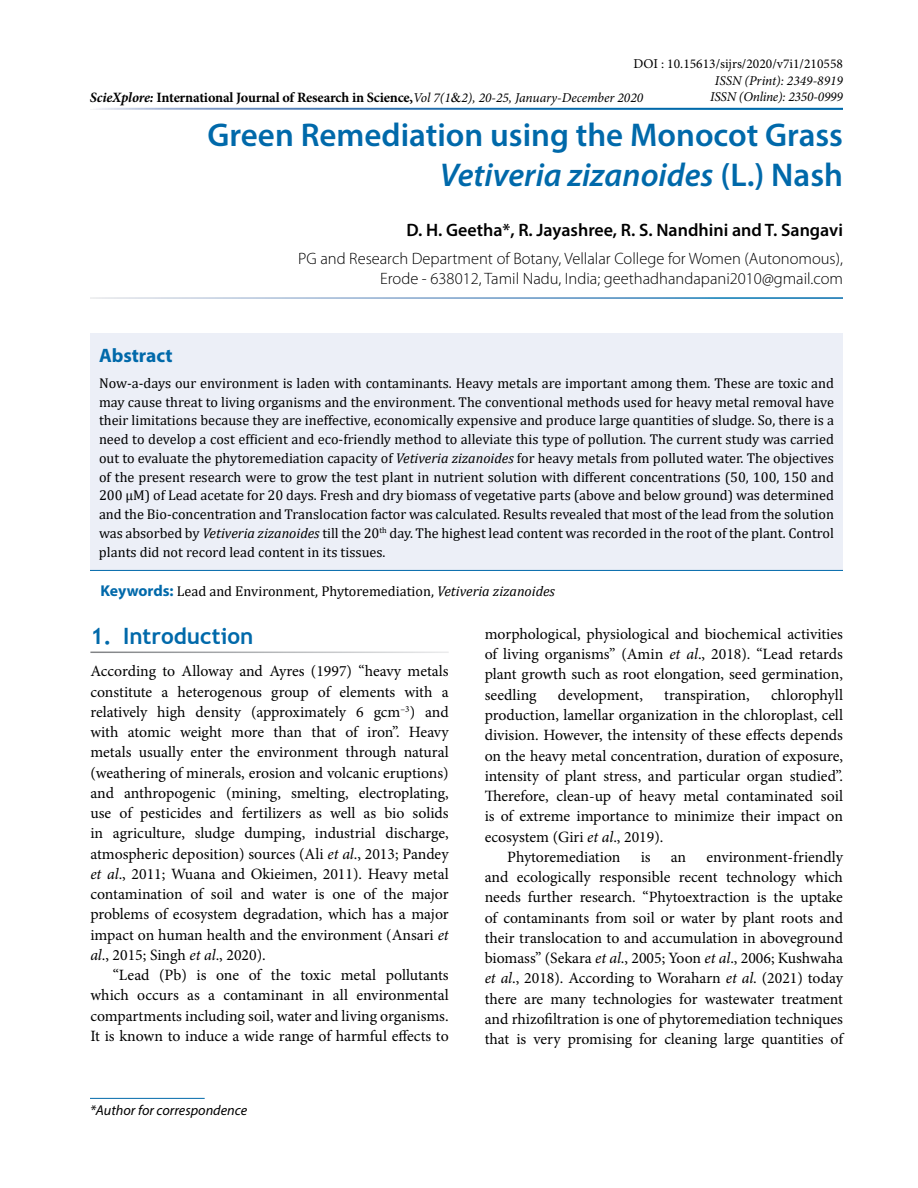
<style>
.page{position:relative;width:918px;height:1188px;background:#fff}
.page>*{position:absolute;margin:0;border:0;box-sizing:border-box;transform-origin:0 0}
.t1{font:600 33px/40.5px "Myriad Pro";color:#0069aa;text-align:right}
.t2{font:700 22.5px "Trebuchet MS";color:#0069aa}
.t3{font:700 19.5px "Myriad Pro";color:#0069aa}
.t4{font:600 18px "Myriad Pro";color:#000}
.t5{font:300 16.5px/19.5px "Myriad Pro";color:#000;text-align:right}
.t6{font:15.75px/20.2px "Minion Pro";color:#000;text-align:justify}
.t7{font:14.25px/18.8px "Cambria";color:#000;text-align:justify}
.t8{font:700 14.25px "Minion Pro";letter-spacing:-.015em;color:#000101}
.t9{font:italic 14.25px "Myriad Pro";color:#000}
.t10{font:italic 13.5px "Minion Pro";letter-spacing:-.015em;color:#000101}
.t11{font:13.5px "Minion Pro";color:#000}
.s1{font-style:italic}
.s2{font-weight:400;font-style:italic;font-size:13.5px}
.s3{font-family:"Times New Roman";font-weight:400;font-size:13.5px}
.s4{font-family:"Myriad Pro";font-weight:700;font-size:15.75px;color:#0069aa}
</style>
<div class="page">
<div style="left:90px;top:333px;width:753px;height:238px;background:#eceff7"></div>
<hr style="left:90px;top:570px;width:753px;height:1px;background:#0069aa">
<hr style="left:90px;top:1098px;width:115px;height:1px;background:#0069aa">
<p class="t11" style="left:633px;top:55px;width:211px">DOI : 10.15613/sijrs/2020/v7i1/210558</p>
<p class="t10" style="left:715px;top:71px;width:130px">ISSN (Print): 2349-8919</p>
<p class="t8" style="left:90px;top:87px;width:555px"><span class="s1">ScieXplore:</span> International Journal of Research in Science,<span class="s2">Vol 7(1</span><span class="s3">&amp;</span><span class="s2">2), 20-25, January-December 2020</span></p>
<p class="t10" style="left:710px;top:88px;width:134px">ISSN (Online): 2350-0999</p>
<h1 class="t1" style="left:207px;top:114px;width:637px">Green Remediation using the Monocot Grass<br><span class="s1">Vetiveria zizanoides</span> (L.) Nash</h1>
<p class="t4" style="left:406px;top:218px;width:438px">D. H. Geetha*, R. Jayashree, R. S. Nandhini and T. Sangavi</p>
<p class="t5" style="left:298px;top:249px;width:546px">PG and Research Department of Botany, Vellalar College for Women (Autonomous),<br>Erode - 638012, Tamil Nadu, India; geethadhandapani2010@gmail.com</p>
<p class="t3" style="left:99px;top:342px;width:75px">Abstract</p>
<p class="t7" style="left:99px;top:374px;width:737px">Now-a-days our environment is laden with contaminants. Heavy metals are important among them. These are toxic and may cause threat to living organisms and the environment. The conventional methods used for heavy metal removal have their limitations because they are ineffective, economically expensive and produce large quantities of sludge. So, there is a need to develop a cost efficient and eco-friendly method to alleviate this type of pollution. The current study was carried out to evaluate the phytoremediation capacity of <span class="s1">Vetiveria zizanoides</span> for heavy metals from polluted water. The objectives of the present research were to grow the test plant in nutrient solution with different concentrations (50, 100, 150 and 200 µM) of Lead acetate for 20 days. Fresh and dry biomass of vegetative parts (above and below ground) was determined and the Bio-concentration and Translocation factor was calculated. Results revealed that most of the lead from the solution was absorbed by <span class="s1">Vetiveria zizanoides</span> till the 20<sup>th</sup> day. The highest lead content was recorded in the root of the plant. Control plants did not record lead content in its tissues.</p>
<p class="t7" style="left:101px;top:582px;width:456px"><span class="s4">Keywords:</span> Lead and Environment, Phytoremediation, <span class="s1">Vetiveria zizanoides</span></p>
<h2 class="t2" style="left:90px;top:622px;width:164px">1. Introduction</h2>
<p class="t6" style="left:90px;top:661px;width:360px">According to Alloway and Ayres (1997) “heavy metals constitute a heterogenous group of elements with a relatively high density (approximately 6 gcm<sup>–3</sup>) and with atomic weight more than that of iron”. Heavy metals usually enter the environment through natural (weathering of minerals, erosion and volcanic eruptions) and anthropogenic (mining, smelting, electroplating, use of pesticides and fertilizers as well as bio solids in agriculture, sludge dumping, industrial discharge, atmospheric deposition) sources (Ali <span class="s1">et al</span>., 2013; Pandey <span class="s1">et al</span>., 2011; Wuana and Okieimen, 2011). Heavy metal contamination of soil and water is one of the major problems of ecosystem degradation, which has a major impact on human health and the environment (Ansari <span class="s1">et al</span>., 2015; Singh <span class="s1">et al</span>., 2020).</p>
<p class="t6" style="left:90px;top:965px;width:360px;text-indent:23px">“Lead (Pb) is one of the toxic metal pollutants which occurs as a contaminant in all environmental compartments including soil, water and living organisms.<br>It is known to induce a wide range of harmful effects to</p>
<p class="t9" style="left:90px;top:1102px;width:159px">*Author for correspondence</p>
<p class="t6" style="left:485px;top:624px;width:360px">morphological, physiological and biochemical activities of living organisms” (Amin <span class="s1">et al</span>., 2018). “Lead retards plant growth such as root elongation, seed germination, seedling</p>
<p class="t6" style="left:558px;top:685px;width:87px">development,</p>
<p class="t6" style="left:664px;top:685px;width:87px">transpiration,</p>
<p class="t6" style="left:771px;top:685px;width:73px">chlorophyll</p>
<p class="t6" style="left:485px;top:705px;width:360px">production, lamellar organization in the chloroplast, cell</p>
<p class="t6" style="left:485px;top:725px;width:360px">division. However, the intensity of these effects depends</p>
<p class="t6" style="left:485px;top:745px;width:360px">on the heavy metal concentration, duration of exposure,</p>
<p class="t6" style="left:485px;top:766px;width:360px">intensity of plant stress, and particular organ studied”.</p>
<p class="t6" style="left:485px;top:786px;width:360px">Therefore, clean-up of heavy metal contaminated soil</p>
<p class="t6" style="left:485px;top:806px;width:360px">is of extreme importance to minimize their impact on</p>
<p class="t6" style="left:485px;top:826px;width:180px">ecosystem (Giri <span class="s1">et al</span>., 2019).</p>
<p class="t6" style="left:507px;top:847px;width:115px">Phytoremediation</p>
<p class="t6" style="left:641px;top:847px;width:11px">is</p>
<p class="t6" style="left:671px;top:847px;width:17px">an</p>
<p class="t6" style="left:485px;top:847px;width:360px;text-indent:222px">environment-friendly and ecologically responsible recent technology which needs further research. “Phytoextraction is the uptake of contaminants from soil or water by plant roots and their translocation to and accumulation in aboveground biomass” (Sekara <span class="s1">et al</span>., 2005; Yoon <span class="s1">et al</span>., 2006; Kushwaha <span class="s1">et al</span>., 2018). According to Woraharn <span class="s1">et al</span>. (2021) today there are many technologies for wastewater treatment and rhizofiltration is one of phytoremediation techniques that is very promising for cleaning large quantities of</p>
</div>
